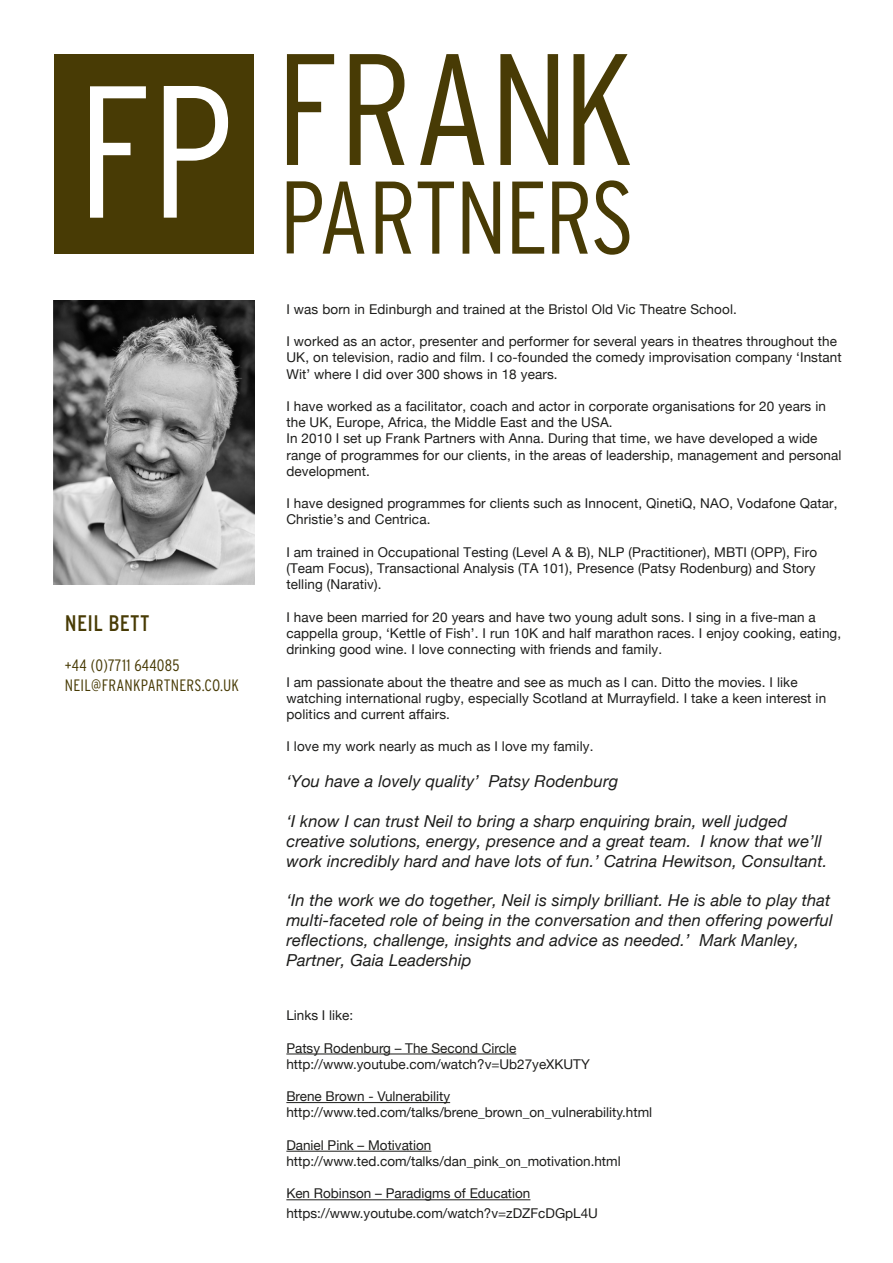
<style>
.page{position:relative;width:893px;height:1263px;background:#fff}
.page>*{position:absolute;margin:0;border:0;box-sizing:border-box;transform-origin:0 0}
.t1{font:condensed 22.5px "Interstate";letter-spacing:.015em;color:#483b05}
.t2{font:italic 16.5px/19.8px "Helvetica Neue";letter-spacing:.01em;color:#1d1d1b}
.t3{font:300 condensed 16.5px/19.8px "Interstate";letter-spacing:.015em;color:#483b05}
.t4{font:13.5px/16.2px "Helvetica Neue";letter-spacing:.01em;color:#1d1d1b}
</style>
<div class="page">
<hr style="left:286px;top:1054px;width:230px;height:1px;background:#1d1d1b">
<hr style="left:286px;top:1102px;width:164px;height:1px;background:#1d1d1b">
<hr style="left:286px;top:1151px;width:145px;height:1px;background:#1d1d1b">
<hr style="left:286px;top:1199px;width:244px;height:1px;background:#1d1d1b">
<img style="left:53px;top:301px;width:201px;height:284px">
<svg style="left:287px;top:54px;width:47px;height:111px"></svg>
<svg style="left:350px;top:54px;width:54px;height:111px"></svg>
<svg style="left:420px;top:54px;width:64px;height:111px"></svg>
<svg style="left:500px;top:54px;width:58px;height:111px"></svg>
<svg style="left:573px;top:54px;width:57px;height:111px"></svg>
<svg style="left:376px;top:182px;width:35px;height:72px"></svg>
<svg style="left:418px;top:182px;width:36px;height:72px"></svg>
<svg style="left:463px;top:182px;width:37px;height:72px"></svg>
<svg style="left:512px;top:182px;width:32px;height:72px"></svg>
<svg style="left:552px;top:182px;width:36px;height:72px"></svg>
<svg style="left:594px;top:180px;width:35px;height:75px"></svg>
<svg style="left:287px;top:181px;width:77px;height:73px"></svg>
<div style="left:54px;top:54px;width:199px;height:199px;background:#483b05"></div>
<svg style="left:90px;top:86px;width:56px;height:132px"></svg>
<svg style="left:164px;top:86px;width:64px;height:132px"></svg>
<h1 class="t1" style="left:65px;top:611px;width:86px">NEIL BETT</h1>
<p class="t3" style="left:65px;top:655px;width:176px">+44 (0)7711 644085<br>NEIL@FRANKPARTNERS.CO.UK</p>
<p class="t4" style="left:286px;top:302px;width:452px">I was born in Edinburgh and trained at the Bristol Old Vic Theatre School.</p>
<p class="t4" style="left:286px;top:334px;width:557px">I worked as an actor, presenter and performer for several years in theatres throughout the<br>UK, on television, radio and film. I co-founded the comedy improvisation company ‘Instant<br>Wit’ where I did over 300 shows in 18 years.</p>
<p class="t4" style="left:286px;top:399px;width:557px">I have worked as a facilitator, coach and actor in corporate organisations for 20 years in the UK, Europe, Africa, the Middle East and the USA.<br>In 2010 I set up Frank Partners with Anna. During that time, we have developed a wide range of programmes for our clients, in the areas of leadership, management and personal development.</p>
<p class="t4" style="left:286px;top:496px;width:553px">I have designed programmes for clients such as Innocent, QinetiQ, NAO, Vodafone Qatar,<br>Christie’s and Centrica.</p>
<p class="t4" style="left:286px;top:545px;width:532px">I am trained in Occupational Testing (Level A &amp; B), NLP (Practitioner), MBTI (OPP), Firo (Team Focus), Transactional Analysis (TA 101), Presence (Patsy Rodenburg) and Story telling (Narativ).</p>
<p class="t4" style="left:286px;top:609px;width:556px">I have been married for 20 years and have two young adult sons. I sing in a five-man a cappella group, ‘Kettle of Fish’. I run 10K and half marathon races. I enjoy cooking, eating, drinking good wine. I love connecting with friends and family.</p>
<p class="t4" style="left:286px;top:674px;width:541px">I am passionate about the theatre and see as much as I can. Ditto the movies. I like watching international rugby, especially Scotland at Murrayfield. I take a keen interest in politics and current affairs.</p>
<p class="t4" style="left:286px;top:739px;width:309px">I love my work nearly as much as I love my family.</p>
<p class="t2" style="left:286px;top:772px;width:333px">‘You have a lovely quality’ Patsy Rodenburg</p>
<p class="t2" style="left:286px;top:812px;width:542px">‘I know I can trust Neil to bring a sharp enquiring brain, well judged creative solutions, energy, presence and a great team. I know that we’ll work incredibly hard and have lots of fun.’ Catrina Hewitson, Consultant.</p>
<p class="t2" style="left:286px;top:891px;width:548px">‘In the work we do together, Neil is simply brilliant. He is able to play that multi-faceted role of being in the conversation and then offering powerful reflections, challenge, insights and advice as needed.’ Mark Manley, Partner, Gaia Leadership</p>
<p class="t4" style="left:286px;top:1008px;width:68px">Links I like:</p>
<p class="t4" style="left:286px;top:1040px;width:305px">Patsy Rodenburg – The Second Circle http://www.youtube.com/watch?v=Ub27yeXKUTY</p>
<p class="t4" style="left:286px;top:1089px;width:367px">Brene Brown - Vulnerability http://www.ted.com/talks/brene_brown_on_vulnerability.html</p>
<p class="t4" style="left:286px;top:1138px;width:336px">Daniel Pink – Motivation http://www.ted.com/talks/dan_pink_on_motivation.html</p>
<p class="t4" style="left:286px;top:1184px;width:313px;line-height:19.8px">Ken Robinson – Paradigms of Education https://www.youtube.com/watch?v=zDZFcDGpL4U</p>
</div>
